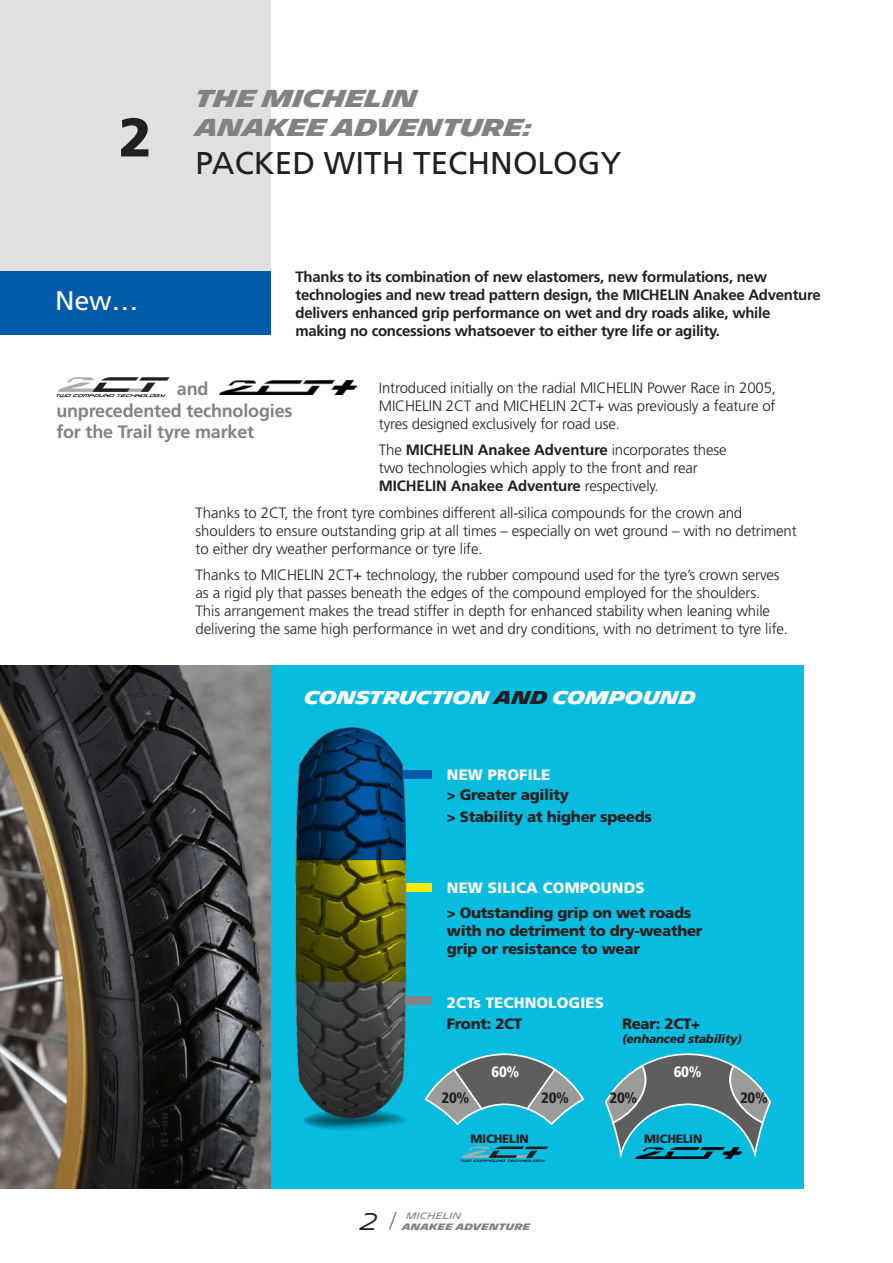
<style>
.page{position:relative;width:893px;height:1263px;background:#fff}
.page>*{position:absolute;margin:0;border:0;box-sizing:border-box;transform-origin:0 0}
.t1{font:900 54.3px "Frutiger LT Std";color:#231f20}
.t2{font:31.5px "Frutiger LT Std";color:#231f20}
.t3{font:27px "Frutiger LT Std";color:#fff}
.t4{font:700 23.7px/28.5px "Michelin";letter-spacing:-.02em;color:#808285}
.t5{font:300 23.4px "Michelin";color:#231f20}
.t6{font:700 18px/21.6px "Frutiger LT Std";letter-spacing:-.01em;color:#808285}
.t7{font:700 18px "Michelin";letter-spacing:-.01em;color:#fff}
.t8{font:300 15px/18px "Frutiger LT Std";letter-spacing:-.01em;color:#231f20}
.t9{font:700 15px/18px "Frutiger LT Std";letter-spacing:-.02em;color:#231f20}
.t10{font:900 15px/18px "Frutiger LT Std";letter-spacing:-.02em;color:#231f20}
.t11{font:900 15px "Frutiger LT Std";letter-spacing:.01em;color:#fff}
.t12{font:900 condensed 15px "Frutiger LT Std";letter-spacing:-.02em;color:#231f20}
.t13{font:900 condensed 15px "Frutiger LT Std";color:#fff}
.t14{font:italic 900 12px "Frutiger LT Std";letter-spacing:-.02em;color:#231f20}
.t15{font:900 12px "Frutiger LT Std";letter-spacing:-.02em;color:#231f20}
.t16{font:700 9px "Michelin";letter-spacing:.01em;color:#808285}
.t17{font:9px "Michelin";letter-spacing:.01em;color:#808285}
.s1{font-weight:700}
.s2{color:#231f20}
</style>
<div class="page">
<img style="left:0;top:665px;width:271px;height:523px">
<div style="left:271px;top:665px;width:533px;height:523px;background:#07bcdf"></div>
<svg style="left:424px;top:1053px;width:161px;height:73px"></svg>
<svg style="left:604px;top:1053px;width:167px;height:105px"></svg>
<div style="left:0;top:271px;width:271px;height:64px;background:#015aaa"></div>
<div style="left:401px;top:770px;width:31px;height:9px;background:#015aaa"></div>
<div style="left:401px;top:883px;width:31px;height:9px;background:#f5ec09"></div>
<div style="left:401px;top:996px;width:31px;height:9px;background:#808285"></div>
<svg style="left:389px;top:1212px;width:8px;height:18px"></svg>
<div style="left:0;top:0;width:271px;height:271px;background:#e0e1e3"></div>
<svg style="left:56px;top:377px;width:114px;height:20px"></svg>
<img style="left:220px;top:380px;width:137px;height:15px">
<svg style="left:303px;top:1109px;width:103px;height:23px"></svg>
<img style="left:295px;top:842px;width:112px;height:280px">
<svg style="left:297px;top:860px;width:109px;height:121px;background:#5e5c03"></svg>
<svg style="left:296px;top:727px;width:111px;height:133px;background:#024470"></svg>
<svg style="left:460px;top:1146px;width:88px;height:16px"></svg>
<img style="left:635px;top:1147px;width:107px;height:12px">
<p class="t1" style="left:119px;top:105px;width:35px">2</p>
<p class="t3" style="left:55px;top:285px;width:85px">New…</p>
<p class="t4" style="left:196px;top:85px;width:339px">THE MICHELIN<br>ANAKEE ADVENTURE:</p>
<p class="t2" style="left:196px;top:145px;width:427px">PACKED WITH TECHNOLOGY</p>
<p class="t9" style="left:296px;top:268px;width:527px">Thanks to its combination of new elastomers, new formulations, new technologies and new tread pattern design, the MICHELIN Anakee Adventure delivers enhanced grip performance on wet and dry roads alike, while making no concessions whatsoever to either tyre life or agility.</p>
<p class="t8" style="left:379px;top:379px;width:399px;text-align:justify">Introduced initially on the radial MICHELIN Power Race in 2005, MICHELIN 2CT and MICHELIN 2CT+ was previously a feature of tyres designed exclusively for road use.</p>
<p class="t8" style="left:379px;top:441px;width:349px">The <span class="s1">MICHELIN Anakee Adventure</span> incorporates these two technologies which apply to the front and rear<br><span class="s1">MICHELIN Anakee Adventure</span> respectively.</p>
<p class="t8" style="left:196px;top:504px;width:603px">Thanks to 2CT, the front tyre combines different all-silica compounds for the crown and shoulders to ensure outstanding grip at all times – especially on wet ground – with no detriment to either dry weather performance or tyre life.</p>
<p class="t8" style="left:196px;top:566px;width:594px">Thanks to MICHELIN 2CT+ technology, the rubber compound used for the tyre’s crown serves as a rigid ply that passes beneath the edges of the compound employed for the shoulders.<br>This arrangement makes the tread stiffer in depth for enhanced stability when leaning while delivering the same high performance in wet and dry conditions, with no detriment to tyre life.</p>
<p class="t6" style="left:56px;top:378px;width:238px;text-indent:121px">and unprecedented technologies for the Trail tyre market</p>
<p class="t7" style="left:305px;top:687px;width:393px">CONSTRUCTION <span class="s2">AND</span> COMPOUND</p>
<p class="t11" style="left:447px;top:766px;width:105px">NEW PROFILE</p>
<p class="t10" style="left:447px;top:786px;width:124px">&gt; Greater agility</p>
<p class="t10" style="left:447px;top:808px;width:207px">&gt; Stability at higher speeds</p>
<p class="t11" style="left:447px;top:879px;width:199px">NEW SILICA COMPOUNDS</p>
<p class="t10" style="left:447px;top:904px;width:257px">&gt; Outstanding grip on wet roads with no detriment to dry-weather grip or resistance to wear</p>
<p class="t11" style="left:447px;top:994px;width:159px">2CTs TECHNOLOGIES</p>
<p class="t10" style="left:447px;top:1015px;width:77px">Front: 2CT</p>
<p class="t10" style="left:622px;top:1015px;width:79px">Rear: 2CT+</p>
<p class="t14" style="left:622px;top:1031px;width:121px">(enhanced stability)</p>
<p class="t13" style="left:491px;top:1063px;width:29px">60%</p>
<p class="t13" style="left:674px;top:1063px;width:29px">60%</p>
<p class="t12" style="left:441px;top:1089px;width:29px">20%</p>
<p class="t12" style="left:541px;top:1089px;width:29px">20%</p>
<p class="t12" style="left:610px;top:1089px;width:29px">20%</p>
<p class="t12" style="left:740px;top:1089px;width:29px">20%</p>
<p class="t15" style="left:470px;top:1132px;width:60px">MICHELIN</p>
<p class="t15" style="left:644px;top:1132px;width:60px">MICHELIN</p>
<p class="t17" style="left:406px;top:1210px;width:57px">MICHELIN</p>
<h3 class="t5" style="left:361px;top:1207px;width:19px">2</h3>
<p class="t16" style="left:402px;top:1221px;width:130px">ANAKEE ADVENTURE</p>
</div>
